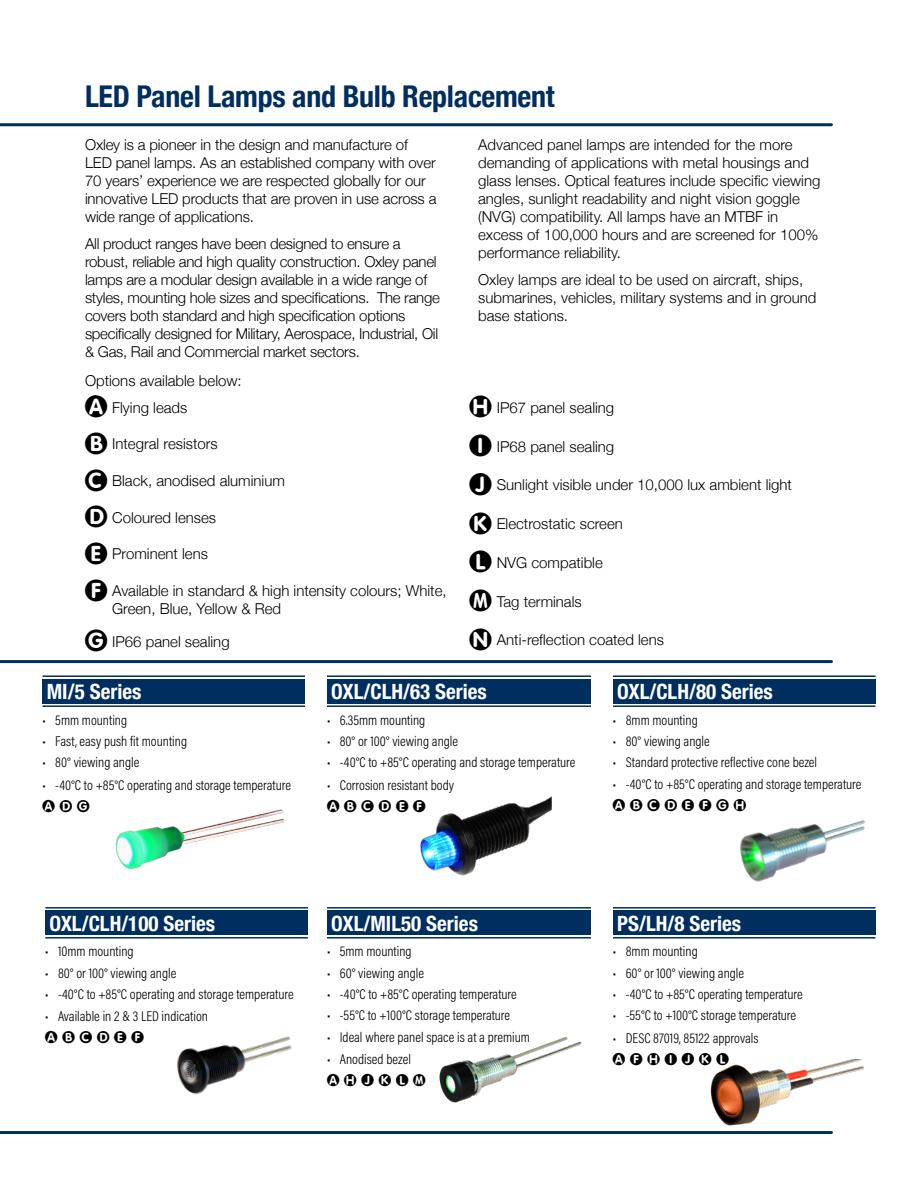
<style>
.page{position:relative;width:918px;height:1188px;background:#fff}
.page>*{position:absolute;margin:0;border:0;box-sizing:border-box;transform-origin:0 0}
.t1{font:700 condensed 30px "Helvetica Neue";letter-spacing:-.01em;color:#002e5f}
.Lamp_Title{font:700 condensed 21px "Helvetica Neue";color:#fff}
.t2{font:300 15px/18px "Helvetica Neue";color:#000}
.t3{font:300 15px/18px "Helvetica Neue";letter-spacing:-.02em;color:#000}
.Circles{font:15px "Circled";letter-spacing:.3em;color:#000}
.t4{font:14.25px "Acumin Variable Concept";letter-spacing:-.105em;color:#000}
.t5{font:14.25px "Acumin Variable Concept";letter-spacing:-.08em;color:#000}
.s1{font-family:"Circled";font-weight:400;font-size:27px}
</style>
<div class="page">
<hr style="left:0;top:123px;width:831px;height:3px;background:#002e5f">
<hr style="left:0;top:660px;width:831px;height:3px;background:#002e5f">
<div style="left:43px;top:679px;width:262px;height:25px;background:#002e5f"></div>
<hr style="left:43px;top:675px;width:262px;height:2px;background:#002e5f">
<hr style="left:43px;top:705px;width:262px;height:2px;background:#002e5f">
<img style="left:115px;top:809px;width:168px;height:61px">
<div style="left:327px;top:679px;width:264px;height:25px;background:#002e5f"></div>
<hr style="left:327px;top:675px;width:264px;height:2px;background:#002e5f">
<hr style="left:327px;top:705px;width:264px;height:2px;background:#002e5f">
<img style="left:420px;top:796px;width:132px;height:80px">
<div style="left:613px;top:679px;width:262px;height:25px;background:#002e5f"></div>
<hr style="left:613px;top:675px;width:262px;height:2px;background:#002e5f">
<hr style="left:613px;top:705px;width:262px;height:2px;background:#002e5f">
<hr style="left:0;top:1131px;width:831px;height:3px;background:#002e5f">
<img style="left:740px;top:820px;width:125px;height:62px">
<div style="left:327px;top:910px;width:264px;height:25px;background:#002e5f"></div>
<hr style="left:327px;top:907px;width:264px;height:2px;background:#002e5f">
<hr style="left:327px;top:937px;width:264px;height:2px;background:#002e5f">
<img style="left:439px;top:1036px;width:143px;height:67px">
<div style="left:613px;top:910px;width:262px;height:25px;background:#002e5f"></div>
<hr style="left:613px;top:907px;width:262px;height:2px;background:#002e5f">
<hr style="left:613px;top:937px;width:262px;height:2px;background:#002e5f">
<img style="left:710px;top:1059px;width:154px;height:67px">
<img style="left:177px;top:1036px;width:115px;height:59px">
<div style="left:45px;top:910px;width:263px;height:25px;background:#002e5f"></div>
<hr style="left:45px;top:907px;width:263px;height:2px;background:#002e5f">
<hr style="left:45px;top:937px;width:263px;height:2px;background:#002e5f">
<p class="t1" style="left:85px;top:72px;width:471px">LED Panel Lamps and Bulb Replacement</p>
<p class="t2" style="left:85px;top:135px;width:353px">Oxley is a pioneer in the design and manufacture of LED panel lamps. As an established company with over 70 years’ experience we are respected globally for our innovative LED products that are proven in use across a wide range of applications.</p>
<p class="t3" style="left:85px;top:233px;width:356px">All product ranges have been designed to ensure a robust, reliable and high quality construction. Oxley panel lamps are a modular design available in a wide range of styles, mounting hole sizes and specifications. The range covers both standard and high specification options specifically designed for Military, Aerospace, Industrial, Oil &amp; Gas, Rail and Commercial market sectors.</p>
<p class="t2" style="left:85px;top:371px;width:158px">Options available below:</p>
<p class="t2" style="left:85px;top:397px;width:104px"><span class="s1">A</span> Flying leads</p>
<p class="t2" style="left:85px;top:434px;width:134px"><span class="s1">B</span> Integral resistors</p>
<p class="t2" style="left:85px;top:471px;width:201px"><span class="s1">C</span> Black, anodised aluminium</p>
<p class="t2" style="left:85px;top:507px;width:133px"><span class="s1">D</span> Coloured lenses</p>
<p class="t2" style="left:85px;top:544px;width:124px"><span class="s1">E</span> Prominent lens</p>
<p class="t2" style="left:112px;top:581px;width:336px;text-indent:-27px"><span class="s1">F</span> Available in standard &amp; high intensity colours; White,<br>Green, Blue, Yellow &amp; Red</p>
<p class="t2" style="left:85px;top:631px;width:146px"><span class="s1">G</span> IP66 panel sealing</p>
<p class="t2" style="left:478px;top:135px;width:344px">Advanced panel lamps are intended for the more demanding of applications with metal housings and glass lenses. Optical features include specific viewing angles, sunlight readability and night vision goggle (NVG) compatibility. All lamps have an MTBF in excess of 100,000 hours and are screened for 100% performance reliability.</p>
<p class="t2" style="left:478px;top:269px;width:340px">Oxley lamps are ideal to be used on aircraft, ships, submarines, vehicles, military systems and in ground base stations.</p>
<p class="t2" style="left:470px;top:397px;width:146px"><span class="s1">H</span> IP67 panel sealing</p>
<p class="t2" style="left:470px;top:436px;width:146px"><span class="s1">I</span> IP68 panel sealing</p>
<p class="t2" style="left:470px;top:475px;width:324px"><span class="s1">J</span> Sunlight visible under 10,000 lux ambient light</p>
<p class="t2" style="left:470px;top:514px;width:155px"><span class="s1">K</span> Electrostatic screen</p>
<p class="t2" style="left:470px;top:552px;width:135px"><span class="s1">L</span> NVG compatible</p>
<p class="t2" style="left:470px;top:591px;width:114px"><span class="s1">M</span> Tag terminals</p>
<p class="t2" style="left:470px;top:630px;width:196px"><span class="s1">N</span> Anti-reflection coated lens</p>
<p class="Lamp_Title" style="left:47px;top:674px;width:96px">MI/5 Series</p>
<p class="t4" style="left:43px;top:710px;width:88px">• 5mmmounting</p>
<p class="t4" style="left:43px;top:731px;width:148px">• Fast, easy push fit mounting</p>
<p class="t4" style="left:43px;top:753px;width:100px">• 80° viewing angle</p>
<p class="t4" style="left:43px;top:775px;width:252px">• -40°Cto +85°Coperating and storage temperature</p>
<p class="Circles" style="left:43px;top:798px;width:49px">ADG</p>
<p class="Lamp_Title" style="left:331px;top:674px;width:157px">OXL/CLH/63 Series</p>
<p class="t4" style="left:327px;top:710px;width:102px">• 6.35mmmounting</p>
<p class="t4" style="left:327px;top:731px;width:134px">• 80° or 100° viewing angle</p>
<p class="t4" style="left:327px;top:753px;width:252px">• -40°Cto +85°Coperating and storage temperature</p>
<p class="t4" style="left:327px;top:775px;width:130px">• Corrosion resistant body</p>
<p class="Circles" style="left:327px;top:798px;width:101px">ABCDEF</p>
<p class="Lamp_Title" style="left:617px;top:674px;width:157px">OXL/CLH/80 Series</p>
<p class="t4" style="left:613px;top:710px;width:88px">• 8mmmounting</p>
<p class="t4" style="left:613px;top:731px;width:100px">• 80° viewing angle</p>
<p class="t4" style="left:613px;top:753px;width:206px">• Standard protective reflective cone bezel</p>
<p class="t4" style="left:613px;top:774px;width:252px">• -40°Cto +85°Coperating and storage temperature</p>
<p class="Circles" style="left:613px;top:797px;width:135px">ABCDEFGH</p>
<p class="Lamp_Title" style="left:50px;top:906px;width:167px">OXL/CLH/100 Series</p>
<p class="t4" style="left:45px;top:942px;width:92px">• 10mmmounting</p>
<p class="t4" style="left:45px;top:963px;width:134px">• 80° or 100° viewing angle</p>
<p class="t4" style="left:45px;top:984px;width:252px">• -40°Cto +85°Coperating and storage temperature</p>
<p class="t5" style="left:45px;top:1006px;width:166px">• Availablein2&amp;3LEDindication</p>
<p class="Circles" style="left:45px;top:1030px;width:101px">ABCDEF</p>
<p class="Lamp_Title" style="left:331px;top:906px;width:148px">OXL/MIL50 Series</p>
<p class="t4" style="left:327px;top:942px;width:88px">• 5mmmounting</p>
<p class="t4" style="left:327px;top:963px;width:100px">• 60° viewing angle</p>
<p class="t4" style="left:327px;top:984px;width:193px">• -40°Cto +85°Coperating temperature</p>
<p class="t4" style="left:327px;top:1006px;width:186px">• -55°Cto +100°Cstorage temperature</p>
<p class="t4" style="left:327px;top:1027px;width:207px">• Ideal where panel space is at a premium</p>
<p class="t4" style="left:327px;top:1049px;width:86px">• Anodised bezel</p>
<p class="Circles" style="left:327px;top:1072px;width:101px">AHJKLM</p>
<p class="Lamp_Title" style="left:617px;top:906px;width:125px">PS/LH/8 Series</p>
<p class="t4" style="left:613px;top:942px;width:88px">• 8mmmounting</p>
<p class="t4" style="left:613px;top:963px;width:134px">• 60° or 100° viewing angle</p>
<p class="t4" style="left:613px;top:984px;width:193px">• -40°Cto +85°Coperating temperature</p>
<p class="t4" style="left:613px;top:1006px;width:186px">• -55°Cto +100°Cstorage temperature</p>
<p class="t4" style="left:613px;top:1028px;width:148px">• DESC87019, 85122 approvals</p>
<p class="Circles" style="left:613px;top:1051px;width:118px">AFHIJKL</p>
</div>
